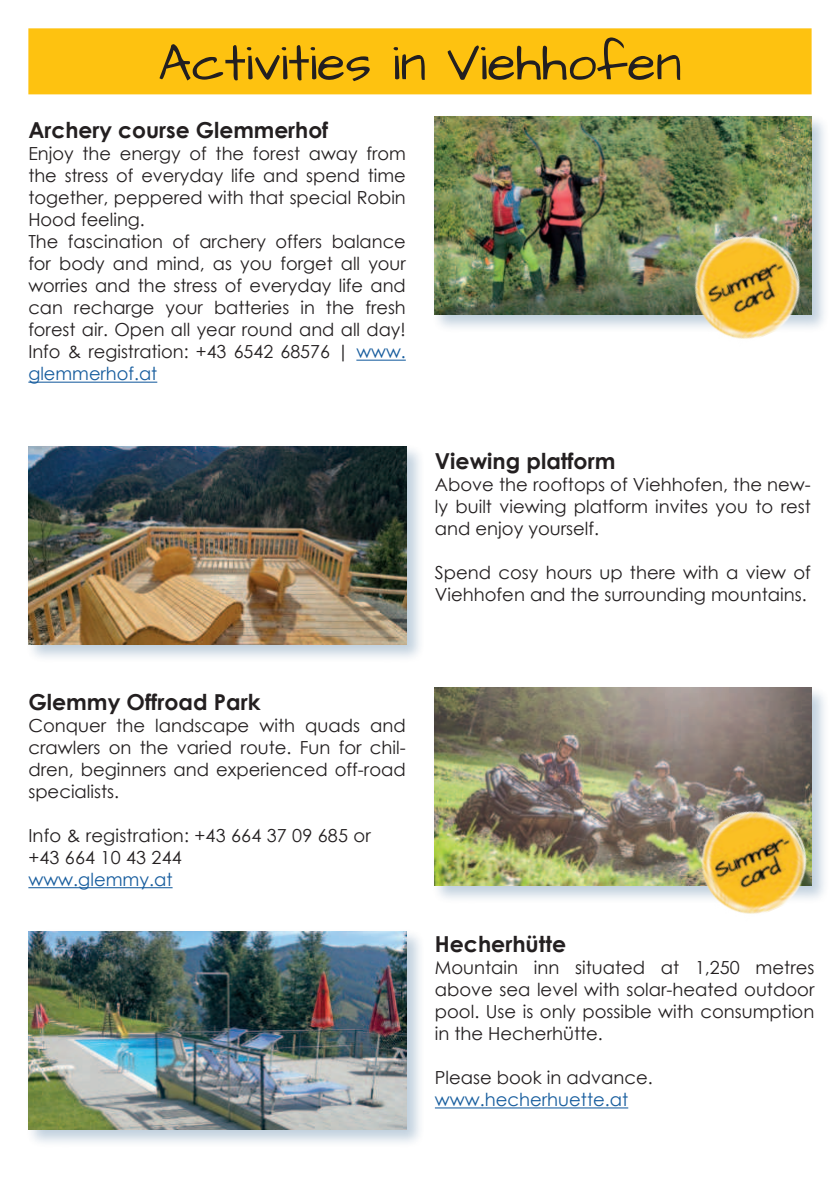
<style>
.page{position:relative;width:840px;height:1191px;background:#fff}
.page>*{position:absolute;margin:0;border:0;box-sizing:border-box;transform-origin:0 0}
.t1{font:52px "Architects Daughter";color:#231f20}
.t2{font:700 22px "Century Gothic";color:#231f20}
.t3{font:18px/22px "Century Gothic";color:#231f20;text-align:justify}
.t4{font:18px "Century Gothic";color:#175d9e}
.s1{color:#175d9e}
</style>
<div class="page">
<div style="left:28px;top:28px;width:783px;height:66px;background:#fec210;border:2px solid #fec210"></div>
<hr style="left:434px;top:1107px;width:194px;height:1px;background:#175d9e">
<div style="left:25px;top:928px;width:400px;height:220px;background:#004279;opacity:.25"></div>
<img style="left:28px;top:931px;width:378px;height:198px">
<hr style="left:356px;top:360px;width:49px;height:1px;background:#175d9e">
<hr style="left:28px;top:382px;width:129px;height:1px;background:#175d9e">
<div style="left:431px;top:113px;width:399px;height:220px;background:#004279;opacity:.25"></div>
<img style="left:434px;top:116px;width:377px;height:198px">
<hr style="left:28px;top:887px;width:144px;height:1px;background:#175d9e">
<div style="left:431px;top:684px;width:399px;height:220px;background:#004279;opacity:.25"></div>
<img style="left:434px;top:687px;width:377px;height:198px">
<img style="left:676px;top:216px;width:145px;height:123px">
<img style="left:683px;top:791px;width:145px;height:123px">
<div style="left:25px;top:443px;width:400px;height:220px;background:#004279;opacity:.25"></div>
<img style="left:28px;top:446px;width:378px;height:198px">
<h1 class="t1" style="left:158px;top:38px;width:524px">Activities in Viehhofen</h1>
<p class="t2" style="left:28px;top:120px;width:301px">Archery course Glemmerhof</p>
<p class="t3" style="left:28px;top:144px;width:379px;text-align:left">Enjoy the energy of the forest away from the stress of everyday life and spend time together, peppered with that special Robin Hood feeling.<br>The fascination of archery offers balance for body and mind, as you forget all your worries and the stress of everyday life and can recharge your batteries in the fresh forest air. Open all year round and all day!<br>Info &amp; registration: +43 6542 68576 | <span class="s1">www. glemmerhof.at</span></p>
<p class="t2" style="left:434px;top:451px;width:182px">Viewing platform</p>
<p class="t3" style="left:434px;top:473px;width:377px">Above the rooftops of Viehhofen, the new&shy;ly built viewing platform invites you to rest and enjoy yourself.</p>
<p class="t3" style="left:434px;top:562px;width:377px">Spend cosy hours up there with a view of<br>Viehhofen and the surrounding mountains.</p>
<p class="t2" style="left:28px;top:692px;width:233px">Glemmy Offroad Park</p>
<p class="t3" style="left:28px;top:716px;width:379px">Conquer the landscape with quads and crawlers on the varied route. Fun for chil&shy;dren, beginners and experienced off-road specialists.</p>
<p class="t3" style="left:28px;top:825px;width:344px">Info &amp; registration: +43 664 37 09 685 or +43 664 10 43 244</p>
<p class="t4" style="left:28px;top:872px;width:146px">www.glemmy.at</p>
<p class="t2" style="left:434px;top:934px;width:133px">Hecherhütte</p>
<p class="t3" style="left:434px;top:956px;width:381px">Mountain inn situated at 1,250 metres above sea level with solar-heated outdoor pool. Use is only possible with consumption in the Hecherhütte.</p>
<p class="t3" style="left:434px;top:1068px;width:219px">Please book in advance.</p>
<p class="t4" style="left:434px;top:1092px;width:195px">www.hecherhuette.at</p>
</div>
